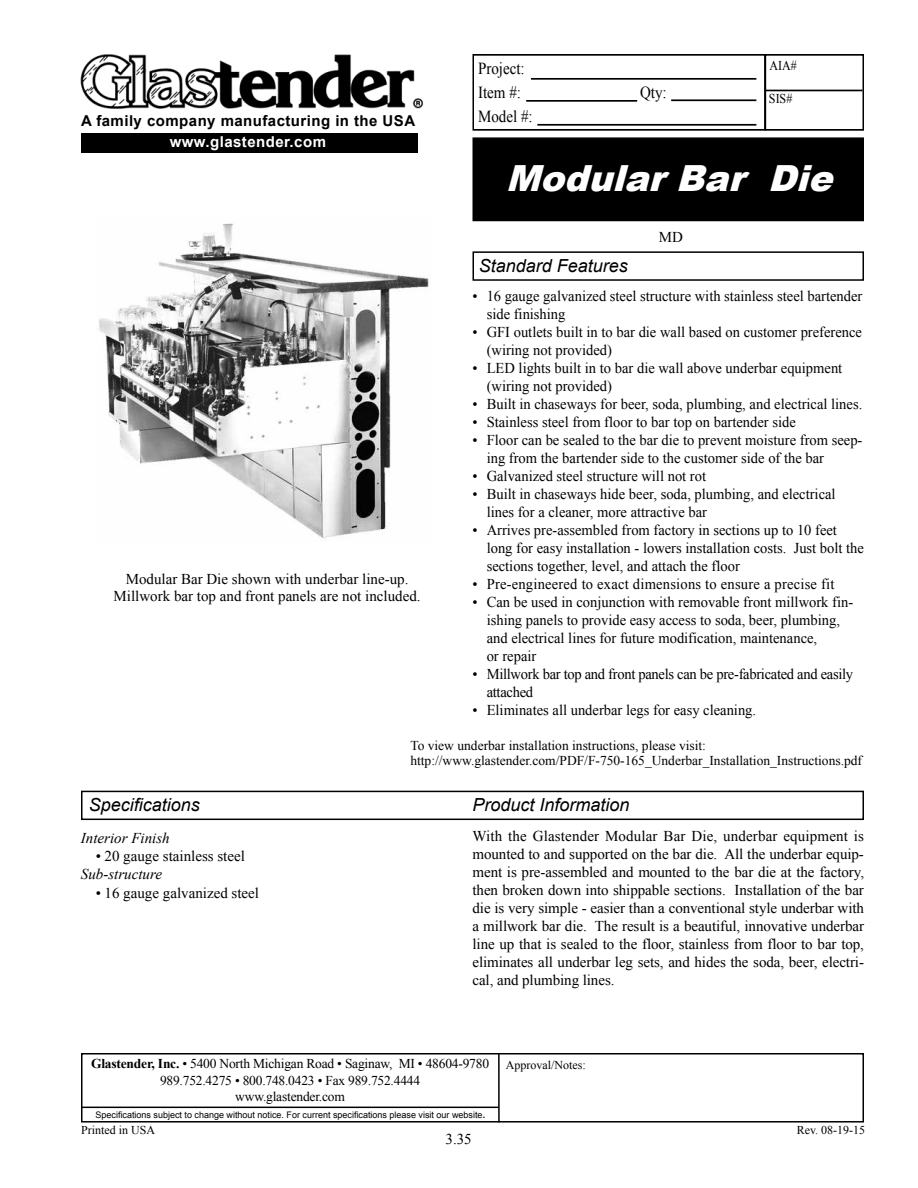
<style>
.page{position:relative;width:918px;height:1188px;background:#fff}
.page>*{position:absolute;margin:0;border:0;box-sizing:border-box;transform-origin:0 0}
.t1{font:italic 900 36px "Arial";color:#fff}
.t2{font:italic 18px "Arial";color:#000}
.t3{font:16.8px/23.5px "Times New Roman";color:#000;scale:.89 1}
.t4{font:15px/18px "Times New Roman";color:#000}
.t5{font:15px/18px "Times New Roman";letter-spacing:-.02em;color:#000}
.t6{font:700 15px "Arial";letter-spacing:.03em;color:#000}
.t7{font:italic 15px "Times New Roman";color:#000}
.t8{font:700 15px "Arial";letter-spacing:.03em;color:#fff}
.t9{font:13.5px/16.2px "Times New Roman";color:#000;text-align:center}
.t10{font:13.5px "Times New Roman";color:#000;scale:.89 1}
.t11{font:12px "Times New Roman";color:#000}
.t12{font:9px "Arial";color:#000}
.s1{font-weight:700}
</style>
<div class="page">
<div style="left:473px;top:138px;width:390px;height:82px;background:#000"></div>
<div style="left:472px;top:137px;width:392px;height:84px;border:2px solid #000"></div>
<div style="left:81px;top:1053px;width:783px;height:70px;border:2px solid #000"></div>
<hr style="left:498px;top:1054px;width:2px;height:68px;background:#000">
<hr style="left:81px;top:1107px;width:418px;height:1px;background:#000">
<div style="left:472px;top:54px;width:294px;height:77px;border:2px solid #000"></div>
<hr style="left:531px;top:78px;width:225px;height:2px;background:#000">
<hr style="left:526px;top:100px;width:111px;height:2px;background:#000">
<hr style="left:671px;top:99px;width:85px;height:2px;background:#000">
<hr style="left:537px;top:124px;width:219px;height:2px;background:#000">
<div style="left:765px;top:54px;width:99px;height:77px;border:2px solid #000"></div>
<hr style="left:765px;top:90px;width:97px;height:1px;background:#000">
<img style="left:80px;top:54px;width:343px;height:55px">
<div style="left:81px;top:133px;width:336px;height:20px;background:#000"></div>
<div style="left:472px;top:251px;width:392px;height:30px;border:2px solid #000"></div>
<div style="left:81px;top:791px;width:783px;height:29px;border:2px solid #000"></div>
<img style="left:99px;top:223px;width:330px;height:315px">
<p class="t6" style="left:81px;top:110px;width:336px">A family company manufacturing in the USA</p>
<p class="t8" style="left:170px;top:131px;width:158px">www.glastender.com</p>
<p class="t4" style="left:114px;top:571px;width:309px;line-height:16.5px;text-align:center">Modular Bar Die shown with underbar line-up.<br>Millwork bar top and front panels are not included.</p>
<p class="t3" style="left:478px;top:57px;width:54px">Project:<br>Item #:</p>
<p class="t3" style="left:478px;top:104px;width:63px">Model #:</p>
<p class="t3" style="left:640px;top:80px;width:31px">Qty:</p>
<p class="t10" style="left:770px;top:56px;width:32px">AIA#</p>
<p class="t10" style="left:769px;top:90px;width:28px">SIS#</p>
<h1 class="t1" style="left:506px;top:152px;width:341px">ModularBar Die</h1>
<p class="t4" style="left:659px;top:228px;width:26px">MD</p>
<p class="t2" style="left:479px;top:254px;width:151px">Standard Features</p>
<p class="t4" style="left:487px;top:287px;width:377px;text-indent:-14px">• 16 gauge galvanized steel structure with stainless steel bartender side finishing</p>
<p class="t4" style="left:487px;top:323px;width:377px;text-indent:-14px">• GFI outlets built in to bar die wall based on customer preference (wiring not provided)</p>
<p class="t4" style="left:487px;top:359px;width:357px;text-indent:-14px">• LED lights built in to bar die wall above underbar equipment (wiring not provided)</p>
<p class="t4" style="left:472px;top:395px;width:391px">• Built in chaseways for beer, soda, plumbing, and electrical lines.</p>
<p class="t4" style="left:472px;top:413px;width:325px">• Stainless steel from floor to bar top on bartender side</p>
<p class="t4" style="left:487px;top:431px;width:377px;text-indent:-14px">• Floor can be sealed to the bar die to prevent moisture from seep&shy;ing from the bartender side to the customer side of the bar</p>
<p class="t4" style="left:472px;top:467px;width:235px">• Galvanized steel structure will not rot</p>
<p class="t4" style="left:487px;top:485px;width:350px;text-indent:-14px">• Built in chaseways hide beer, soda, plumbing, and electrical lines for a cleaner, more attractive bar</p>
<p class="t4" style="left:487px;top:521px;width:379px;text-indent:-14px">• Arrives pre-assembled from factory in sections up to 10 feet long for easy installation - lowers installation costs. Just bolt the sections together, level, and attach the floor</p>
<p class="t4" style="left:472px;top:575px;width:364px">• Pre-engineered to exact dimensions to ensure a precise fit</p>
<p class="t4" style="left:487px;top:593px;width:368px;text-indent:-14px">• Can be used in conjunction with removable front millwork fin&shy;ishing panels to provide easy access to soda, beer, plumbing, and electrical lines for future modification, maintenance,<br>or repair</p>
<p class="t5" style="left:487px;top:665px;width:368px;text-indent:-14px">• Millwork bar top and front panels can be pre-fabricated and easily attached</p>
<p class="t4" style="left:472px;top:701px;width:285px">• Eliminates all underbar legs for easy cleaning.</p>
<p class="t2" style="left:89px;top:793px;width:113px">Specifications</p>
<p class="t7" style="left:81px;top:828px;width:90px">Interior Finish</p>
<p class="t4" style="left:96px;top:847px;width:151px">• 20 gauge stainless steel</p>
<p class="t7" style="left:81px;top:864px;width:83px">Sub-structure</p>
<p class="t4" style="left:96px;top:883px;width:165px">• 16 gauge galvanized steel</p>
<p class="t9" style="left:410px;top:738px;width:453px;line-height:15px;text-align:left">To view underbar installation instructions, please visit: http://www.glastender.com/PDF/F-750-165_Underbar_Installation_Instructions.pdf</p>
<p class="t2" style="left:472px;top:793px;width:159px">Product Information</p>
<p class="t4" style="left:472px;top:826px;width:393px;text-align:justify">With the Glastender Modular Bar Die, underbar equipment is mounted to and supported on the bar die. All the underbar equip&shy;ment is pre-assembled and mounted to the bar die at the factory, then broken down into shippable sections. Installation of the bar die is very simple - easier than a conventional style underbar with a millwork bar die. The result is a beautiful, innovative underbar line up that is sealed to the floor, stainless from floor to bar top, eliminates all underbar leg sets, and hides the soda, beer, electri&shy;cal, and plumbing lines.</p>
<p class="t9" style="left:91px;top:1056px;width:399px"><span class="s1">Glastender, Inc.</span> • 5400 North Michigan Road • Saginaw, MI • 48604-9780<br>989.752.4275 • 800.748.0423 • Fax 989.752.4444<br>www.glastender.com</p>
<p class="t11" style="left:506px;top:1057px;width:81px">Approval/Notes:</p>
<p class="t12" style="left:96px;top:1108px;width:391px">Specifications subject to change without notice. For current specifications please visit our website<span class="s1">.</span></p>
<p class="t11" style="left:81px;top:1122px;width:76px">Printed in USA</p>
<p class="t4" style="left:446px;top:1130px;width:28px">3.35</p>
<p class="t11" style="left:797px;top:1122px;width:70px">Rev. 08-19-15</p>
</div>
